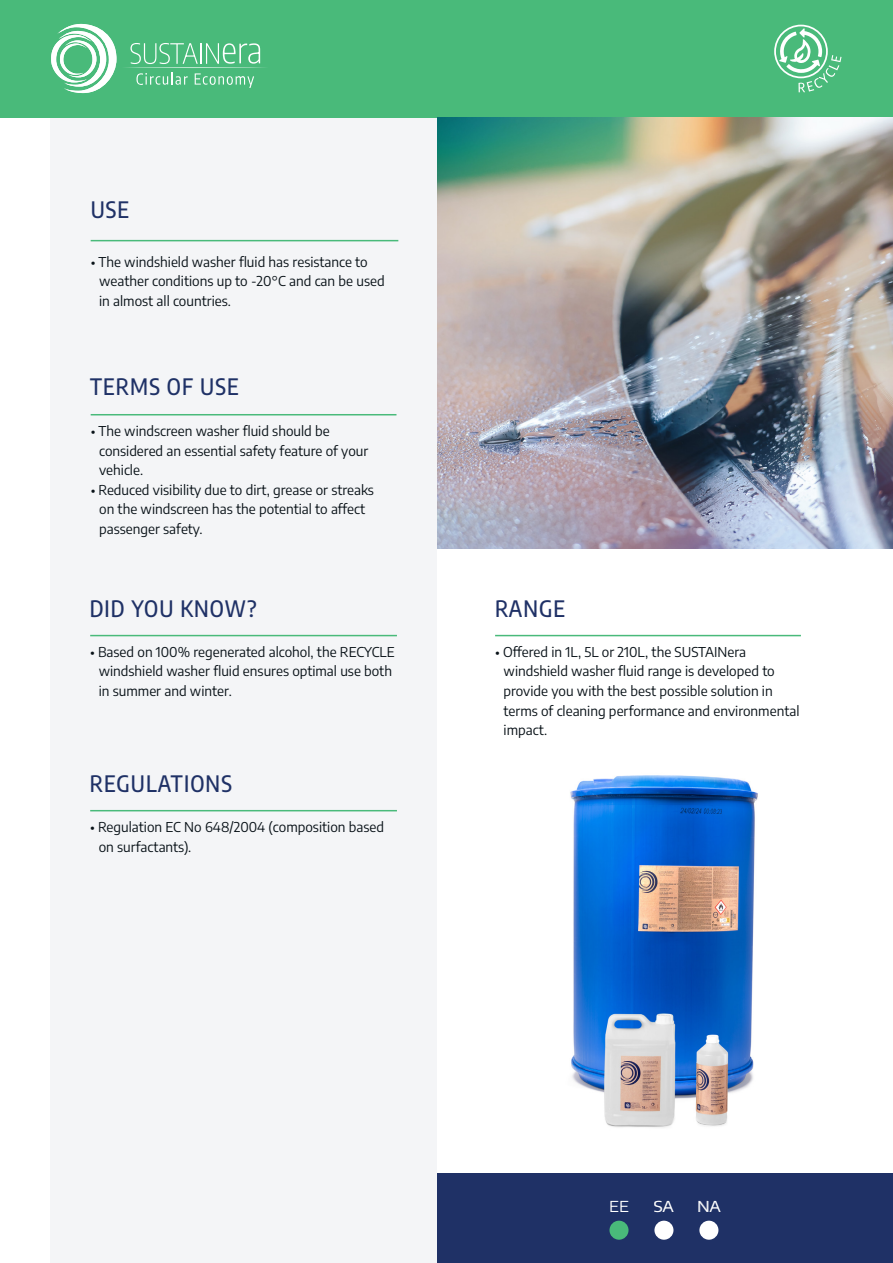
<style>
.page{position:relative;width:893px;height:1263px;background:#fff}
.page>*{position:absolute;margin:0;border:0;box-sizing:border-box;transform-origin:0 0}
.t1{font:500 22.5px "Encode Sans Condensed";letter-spacing:.05em;color:#1f3166}
.t2{font:15px "Encode Sans Expanded";color:#fff}
.t3{font:13.5px/19.5px "Encode Sans";color:#091218}
</style>
<div class="page">
<div style="left:437px;top:1174px;width:456px;height:89px;background:#1f3166"></div>
<div style="left:50px;top:118px;width:387px;height:1145px;background:#f4f5f7"></div>
<div style="left:609px;top:1221px;width:19px;height:19px;background:#49ba7a;border-radius:50%"></div>
<div style="left:654px;top:1221px;width:19px;height:19px;background:#fff;border-radius:50%"></div>
<div style="left:699px;top:1221px;width:19px;height:19px;background:#fff;border-radius:50%"></div>
<hr style="left:91px;top:414px;width:305px;height:1px;background:#49ba7a">
<hr style="left:90px;top:635px;width:307px;height:1px;background:#49ba7a">
<hr style="left:90px;top:810px;width:307px;height:1px;background:#49ba7a">
<hr style="left:495px;top:635px;width:306px;height:1px;background:#49ba7a">
<div style="left:0;top:0;width:893px;height:118px;background:#49ba7a"></div>
<svg style="left:51px;top:24px;width:65px;height:69px"></svg>
<svg style="left:125px;top:43px;width:140px;height:45px"></svg>
<svg style="left:774px;top:25px;width:67px;height:67px"></svg>
<img style="left:438px;top:118px;width:455px;height:431px">
<hr style="left:91px;top:240px;width:307px;height:1px;background:#49ba7a">
<img style="left:570px;top:775px;width:188px;height:353px">
<p class="t1" style="left:91px;top:194px;width:40px">USE</p>
<p class="t3" style="left:99px;top:251px;width:287px;text-indent:-9px">• The windshield washer fluid has resistance to weather conditions up to -20°C and can be used in almost all countries.</p>
<p class="t1" style="left:90px;top:371px;width:150px">TERMS OF USE</p>
<p class="t3" style="left:99px;top:421px;width:271px;text-indent:-9px">• The windscreen washer fluid should be considered an essential safety feature of your vehicle.</p>
<p class="t3" style="left:99px;top:479px;width:276px;text-indent:-9px">• Reduced visibility due to dirt, grease or streaks on the windscreen has the potential to affect passenger safety.</p>
<p class="t1" style="left:90px;top:593px;width:168px">DID YOU KNOW?</p>
<p class="t3" style="left:99px;top:642px;width:297px;text-indent:-9px">• Based on 100% regenerated alcohol, the RECYCLE windshield washer fluid ensures optimal use both in summer and winter.</p>
<p class="t1" style="left:90px;top:768px;width:144px">REGULATIONS</p>
<p class="t3" style="left:99px;top:817px;width:287px;text-indent:-9px">• Regulation EC No 648/2004 (composition based on surfactants).</p>
<p class="t1" style="left:495px;top:593px;width:71px">RANGE</p>
<p class="t3" style="left:504px;top:642px;width:297px;text-indent:-9px">• Offered in 1L, 5L or 210L, the SUSTAINera windshield washer fluid range is developed to provide you with the best possible solution in terms of cleaning performance and environmental impact.</p>
<p class="t2" style="left:609px;top:1196px;width:22px">EE</p>
<p class="t2" style="left:654px;top:1196px;width:22px">SA</p>
<p class="t2" style="left:697px;top:1196px;width:25px">NA</p>
</div>
